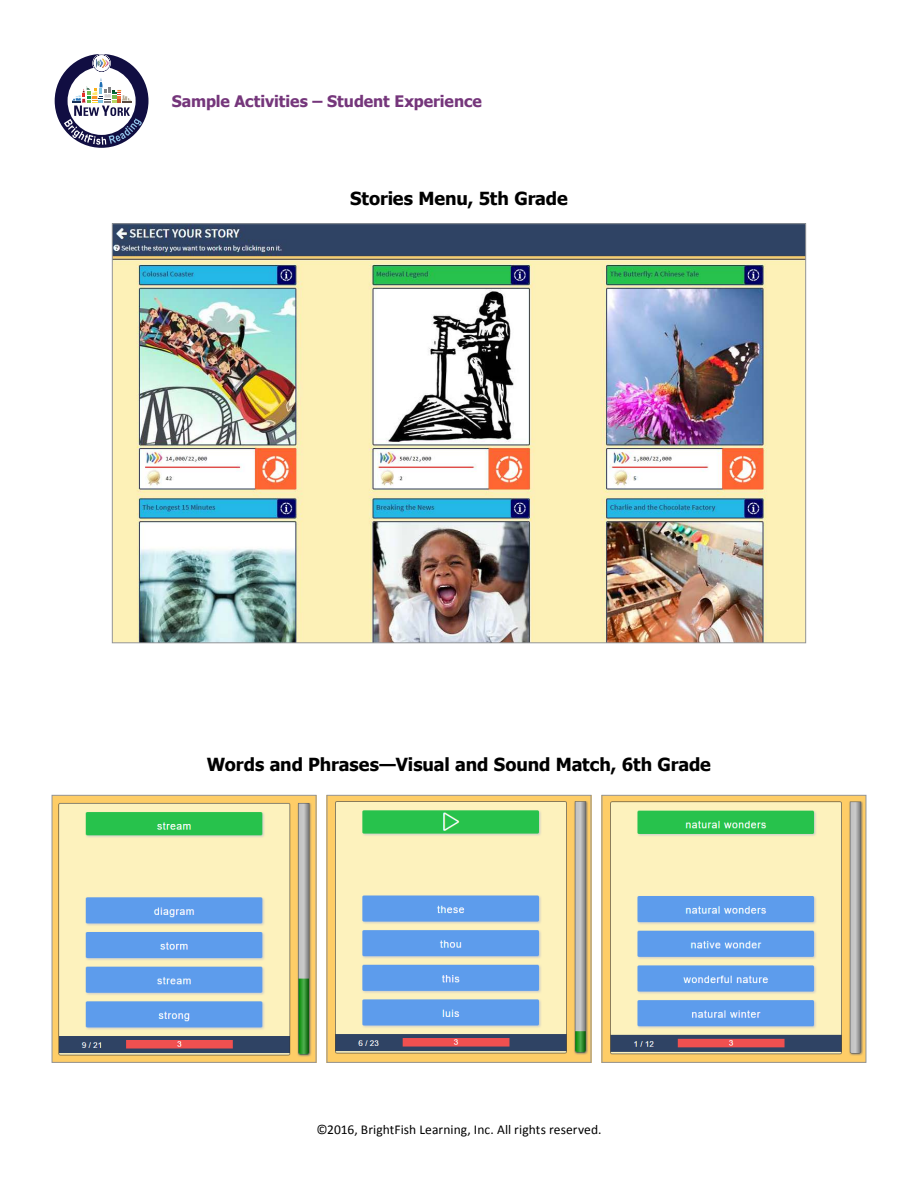
<style>
.page{position:relative;width:918px;height:1188px;background:#fff}
.page>*{position:absolute;margin:0;border:0;box-sizing:border-box;transform-origin:0 0}
.t1{font:700 18px "Tahoma";letter-spacing:-.005em;color:#000}
.t2{font:700 15.9px "Tahoma";letter-spacing:-.005em;color:#75367b}
.t3{font:13.5px "Calibri";letter-spacing:.005em;color:#000}
</style>
<div class="page">
<img style="left:54px;top:797px;width:260px;height:264px">
<div style="left:52px;top:795px;width:264px;height:268px;border:1px solid #939598"></div>
<img style="left:329px;top:797px;width:260px;height:264px">
<div style="left:327px;top:795px;width:264px;height:268px;border:1px solid #939598"></div>
<img style="left:604px;top:797px;width:260px;height:264px">
<div style="left:602px;top:795px;width:264px;height:268px;border:1px solid #939598"></div>
<img style="left:114px;top:225px;width:690px;height:416px">
<svg style="left:55px;top:54px;width:93px;height:94px"></svg>
<p class="t2" style="left:172px;top:90px;width:312px">Sample Activities – Student Experience</p>
<p class="t1" style="left:350px;top:186px;width:219px">Stories Menu, 5th Grade</p>
<p class="t1" style="left:207px;top:752px;width:506px">Words and Phrases—Visual and Sound Match, 6th Grade</p>
<p class="t3" style="left:316px;top:1121px;width:287px">©2016, BrightFish Learning, Inc. All rights reserved.</p>
</div>
